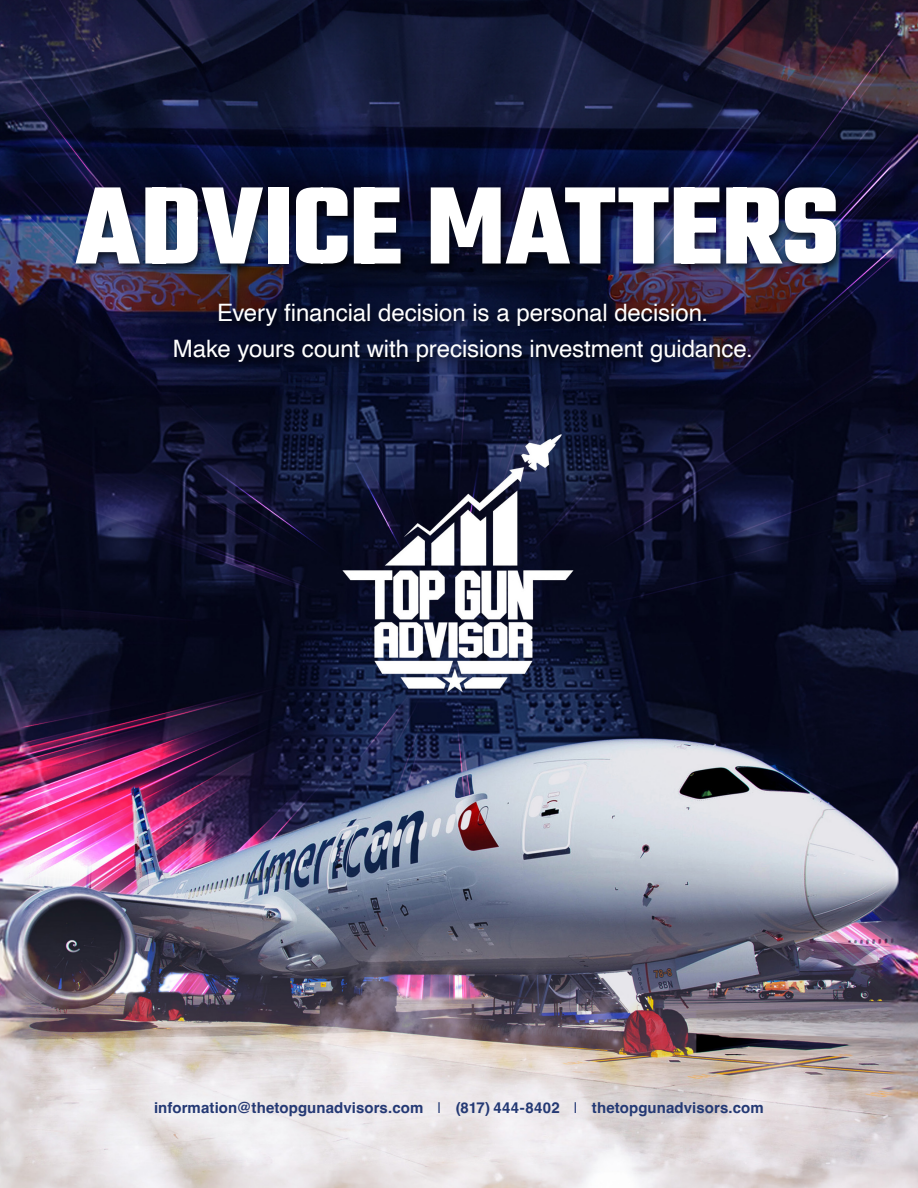
<style>
.page{position:relative;width:918px;height:1188px;background:#fff}
.page>*{position:absolute;margin:0;border:0;box-sizing:border-box;transform-origin:0 0}
.t1{font:300 118.5px "Teko";letter-spacing:-.005em;color:#fff}
.t2{font:24px/36px "Helvetica";letter-spacing:-.005em;color:#fff;text-align:center}
.t3{font:700 15px "Helvetica";letter-spacing:.005em;color:#243974}
.s1{font-weight:400}
</style>
<div class="page">
<img style="left:0;top:0;width:918px;height:1188px">
<div style="left:70px;top:184px;width:776px;height:190px;background:#000;opacity:.75"></div>
<h1 class="t1" style="left:76px;top:165px;width:766px">ADVICE MATTERS</h1>
<p class="t2" style="left:173px;top:295px;width:581px">Every financial decision is a personal decision.<br>Make yours count with precisions investment guidance.</p>
<p class="t3" style="left:154px;top:1099px;width:611px">information@thetopgunadvisors.com <span class="s1">|</span> (817) 444-8402 <span class="s1">|</span> thetopgunadvisors.com</p>
</div>
